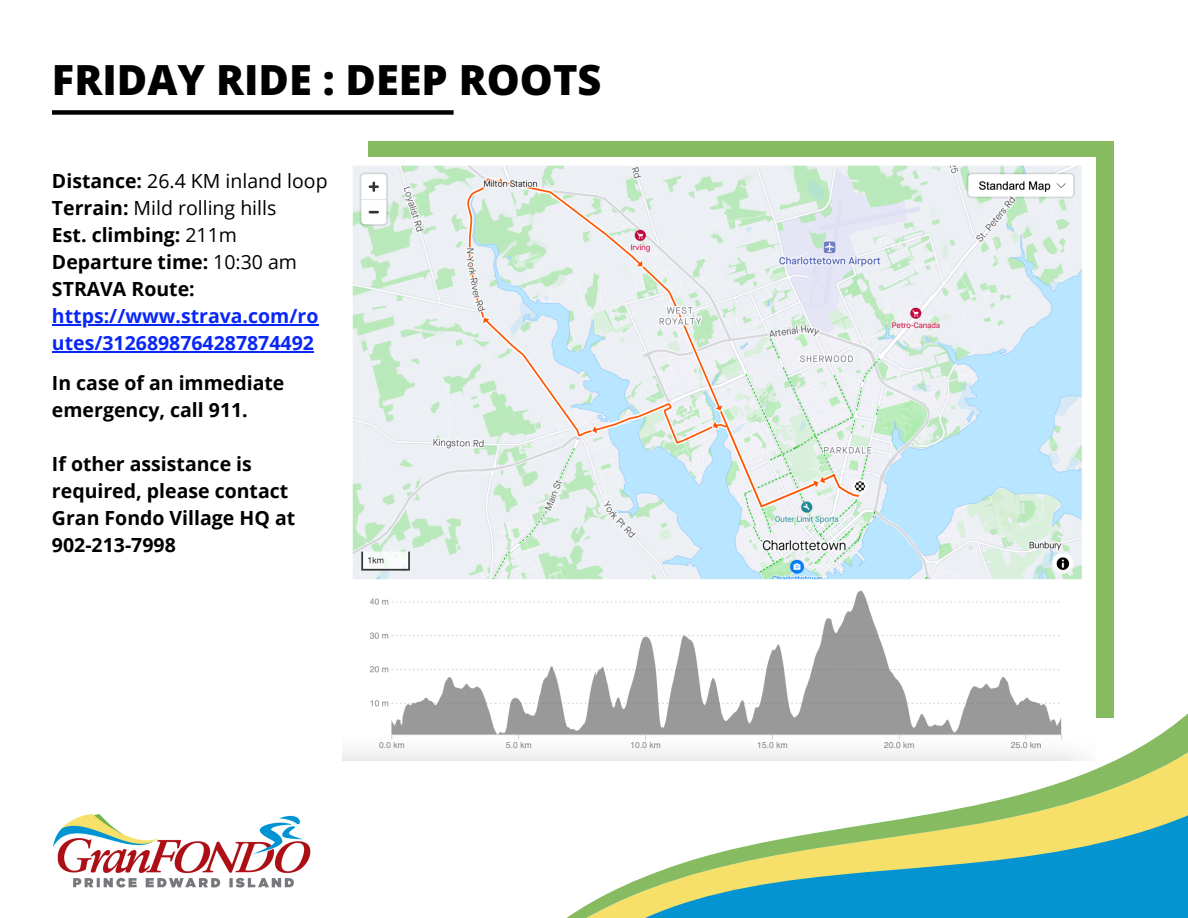
<style>
.page{position:relative;width:1188px;height:918px;background:#fff}
.page>*{position:absolute;margin:0;border:0;box-sizing:border-box;transform-origin:0 0}
.t1{font:800 41.55px "Open Sans";color:#000}
.t2{font:700 19.5px/27px "Open Sans";color:#000}
.t3{font:700 19.5px/27px "Open Sans";color:#0827f7}
.t4{font:19.5px "Open Sans";color:#000}
.s1{font-weight:700}
.s2{font-weight:400}
.s3{color:#000}
</style>
<div class="page">
<div style="left:368px;top:141px;width:746px;height:576px;background:#86bb61"></div>
<svg style="left:566px;top:713px;width:622px;height:205px"></svg>
<img style="left:53px;top:814px;width:258px;height:74px">
<img style="left:342px;top:158px;width:754px;height:603px">
<div style="left:52px;top:110px;width:402px;height:5px;background:#000"></div>
<hr style="left:52px;top:325px;width:267px;height:1px;background:#0827f7">
<hr style="left:52px;top:352px;width:262px;height:1px;background:#0827f7">
<p class="t1" style="left:52px;top:51px;width:551px">FRIDAY RIDE : DEEP ROOTS</p>
<p class="t4" style="left:52px;top:168px;width:277px"><span class="s1">Distance:</span> 26.4 KM inland loop</p>
<p class="t4" style="left:52px;top:195px;width:226px"><span class="s1">Terrain:</span> Mild rolling hills</p>
<p class="t2" style="left:52px;top:221px;width:187px">Est. climbing: <span class="s2">211m</span></p>
<p class="t2" style="left:52px;top:248px;width:247px">Departure time: <span class="s2">10:30 am</span></p>
<p class="t3" style="left:52px;top:275px;width:268px"><span class="s3">STRAVA Route: </span>https://www.strava.com/ro utes/3126898764287874492</p>
<p class="t2" style="left:52px;top:369px;width:234px">In case of an immediate emergency, call 911.</p>
<p class="t2" style="left:52px;top:450px;width:245px">If other assistance is required, please contact<br>Gran Fondo Village HQ at<br>902-213-7998</p>
</div>
